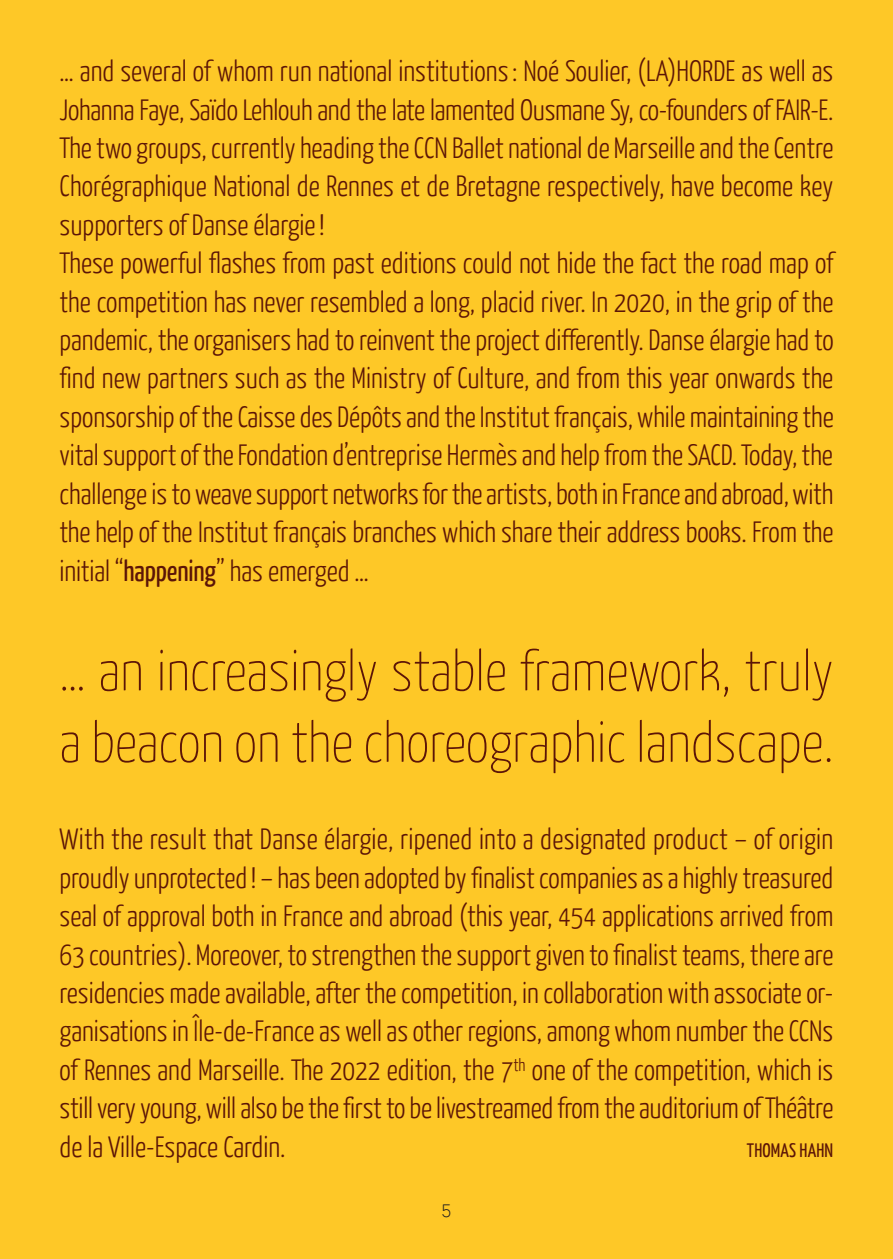
<style>
.page{position:relative;width:893px;height:1259px;background:#fec827}
.page>*{position:absolute;margin:0;border:0;box-sizing:border-box;transform-origin:0 0}
.t1{font:100 57px/71.4px "Yanone Kaffeesatz";color:#5c1507}
.t2{font:300 29.4px/38.4px "Yanone Kaffeesatz";letter-spacing:-.005em;color:#5c1507}
.t3{font:19.5px "Yanone Kaffeesatz";letter-spacing:.01em;color:#5c1507}
.t4{font:300 18px "TT Rounds Condensed";color:#231f20}
.s1{font-weight:400}
</style>
<div class="page">
<p class="t2" style="left:60px;top:51px;width:776px">… and several of whom run national institutions: Noé Soulier, (LA)HORDE as well as Johanna Faye, Saïdo Lehlouh and the late lamented Ousmane Sy, co-founders of FAIR-E.<br>The two groups, currently heading the CCN Ballet national de Marseille and the Centre Chorégraphique National de Rennes et de Bretagne respectively, have become key supporters of Danse élargie!<br>These powerful flashes from past editions could not hide the fact the road map of the competition has never resembled a long, placid river. In 2020, in the grip of the pandemic, the organisers had to reinvent the project differently. Danse élargie had to find new partners such as the Ministry of Culture, and from this year onwards the sponsorship of the Caisse des Dépôts and the Institut français, while maintaining the vital support of the Fondation d’entreprise Hermès and help from the SACD. Today, the challenge is to weave support networks for the artists, both in France and abroad, with the help of the Institut français branches which share their address books. From the initial “<span class="s1">happening</span>” has emerged …</p>
<h1 class="t1" style="left:60px;top:633px;width:775px">… an increasingly stable framework, truly a beacon on the choreographic landscape.</h1>
<p class="t2" style="left:60px;top:819px;width:775px;text-align:justify">With the result that Danse élargie, ripened into a designated product – of origin proudly unprotected ! – has been adopted by finalist companies as a highly treasured seal of approval both in France and abroad (this year, 454 applications arrived from 63 countries). Moreover, to strengthen the support given to finalist teams, there are residencies made available, after the competition, in collaboration with associate or&shy;ganisations in Île-de-France as well as other regions, among whom number the CCNs of Rennes and Marseille. The 2022 edition, the 7<sup>th</sup> one of the competition, which is still very young, will also be the first to be livestreamed from the auditorium of Théâtre de la Ville-Espace Cardin.</p>
<p class="t3" style="left:747px;top:1137px;width:88px">THOMAS HAHN</p>
<p class="t4" style="left:442px;top:1198px;width:11px">5</p>
</div>
